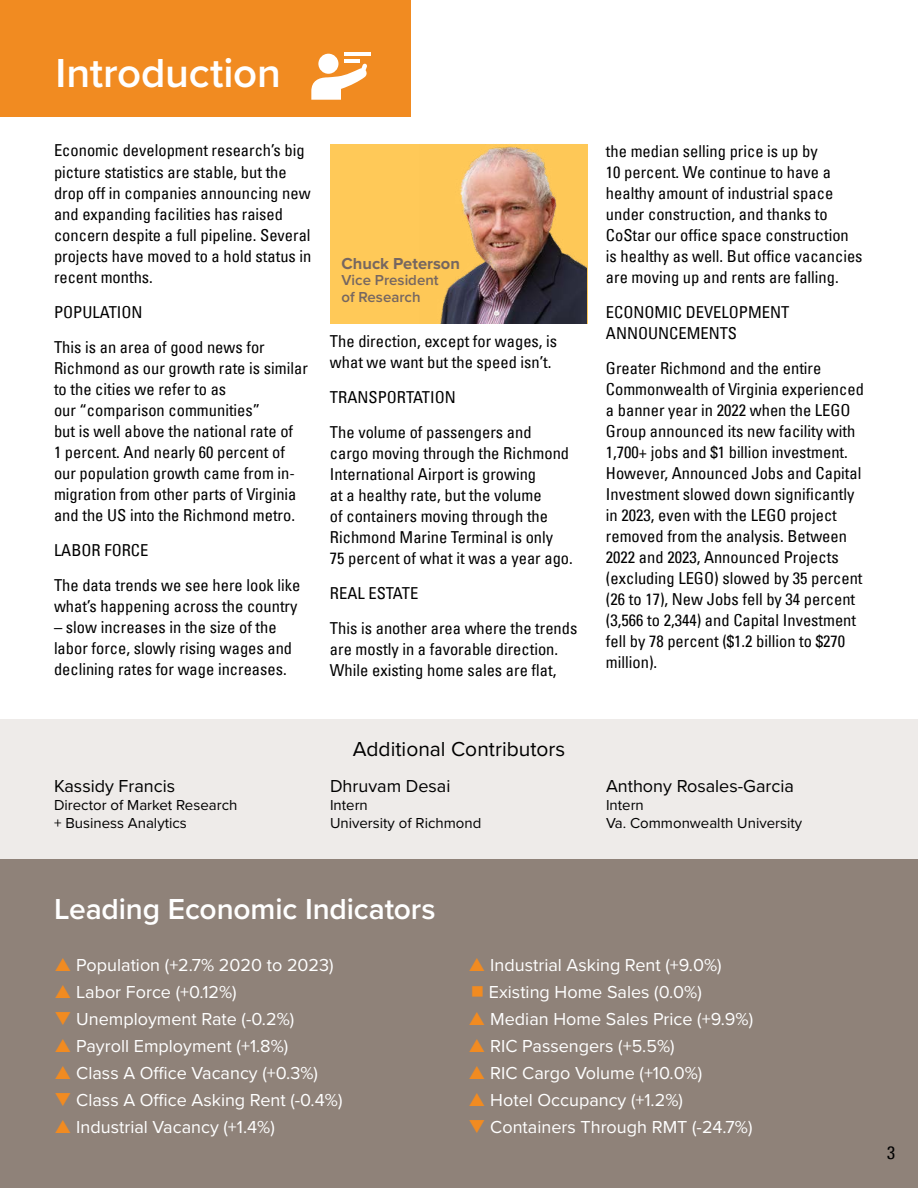
<style>
.page{position:relative;width:918px;height:1188px;background:#fff}
.page>*{position:absolute;margin:0;border:0;box-sizing:border-box;transform-origin:0 0}
.t1{font:600 42px "Proxima Nova";letter-spacing:-.005em;color:#fff}
.t2{font:600 30px "Proxima Nova";letter-spacing:-.005em;color:#fff}
.t3{font:21px "Proxima Nova";color:#000}
.t4{font:18px/27px "Proxima Nova";color:#fff}
.t5{font:18px "Proxima Nova";color:#000}
.t6{font:condensed 18px "Univers LT";color:#000}
.t7{font:condensed 16.5px/21px "Univers LT";color:#000}
.t8{font:700 16.5px "Proxima Nova";color:#766761}
.t9{font:15px/18px "Proxima Nova";color:#000}
.t10{font:600 15px/16.5px "Proxima Nova";color:#766761}
.s1{color:#f18b21}
</style>
<div class="page">
<div style="left:0;top:719px;width:918px;height:141px;background:#eeebe9"></div>
<div style="left:0;top:860px;width:918px;height:328px;background:#8f8279"></div>
<div style="left:330px;top:145px;width:258px;height:179px;background:#ffc958"></div>
<img style="left:419px;top:144px;width:168px;height:180px">
<div style="left:0;top:0;width:410px;height:116px;background:#f18b21"></div>
<div style="left:318px;top:54px;width:20px;height:20px;background:#fff;border-radius:50%"></div>
<svg style="left:311px;top:63px;width:56px;height:37px"></svg>
<hr style="left:344px;top:53px;width:27px;height:3px;background:#fff">
<hr style="left:344px;top:60px;width:16px;height:3px;background:#fff">
<h1 class="t1" style="left:56px;top:42px;width:227px">Introduction</h1>
<p class="t7" style="left:54px;top:140px;width:259px">Economic development research’s big picture statistics are stable, but the drop off in companies announcing new and expanding facilities has raised concern despite a full pipeline. Several projects have moved to a hold status in recent months.</p>
<p class="t7" style="left:54px;top:294px;width:212px;line-height:35.1px">POPULATION<br>This is an area of good news for</p>
<p class="t7" style="left:54px;top:357px;width:255px">Richmond as our growth rate is similar to the cities we refer to as<br>our “comparison communities”<br>but is well above the national rate of<br>1 percent. And nearly 60 percent of our population growth came from in&shy;migration from other parts of Virginia and the US into the Richmond metro.</p>
<p class="t7" style="left:54px;top:532px;width:248px;line-height:35.1px">LABOR FORCE<br>The data trends we see here look like</p>
<p class="t7" style="left:54px;top:595px;width:245px">what’s happening across the country</p>
<p class="t7" style="left:54px;top:616px;width:240px">– slow increases in the size of the labor force, slowly rising wages and declining rates for wage increases.</p>
<p class="t8" style="left:342px;top:254px;width:120px">Chuck Peterson</p>
<p class="t10" style="left:342px;top:272px;width:99px">Vice President of Research</p>
<p class="t7" style="left:330px;top:330px;width:229px">The direction, except for wages, is what we want but the speed isn’t.</p>
<p class="t7" style="left:330px;top:379px;width:203px;line-height:35.1px">TRANSPORTATION<br>The volume of passengers and</p>
<p class="t7" style="left:330px;top:442px;width:244px">cargo moving through the Richmond International Airport is growing<br>at a healthy rate, but the volume<br>of containers moving through the Richmond Marine Terminal is only<br>75 percent of what it was a year ago.</p>
<p class="t7" style="left:330px;top:575px;width:249px;line-height:35.1px">REAL ESTATE<br>This is another area where the trends</p>
<p class="t7" style="left:330px;top:638px;width:230px">are mostly in a favorable direction.<br>While existing home sales are flat,</p>
<p class="t5" style="left:54px;top:773px;width:123px">Kassidy Francis</p>
<p class="t9" style="left:54px;top:796px;width:185px">Director of Market Research + Business Analytics</p>
<p class="t3" style="left:353px;top:733px;width:214px">Additional Contributors</p>
<p class="t5" style="left:330px;top:773px;width:122px">Dhruvam Desai</p>
<p class="t9" style="left:330px;top:796px;width:153px">Intern<br>University of Richmond</p>
<p class="t7" style="left:606px;top:140px;width:258px">the median selling price is up by<br>10 percent. We continue to have a healthy amount of industrial space under construction, and thanks to CoStar our office space construction is healthy as well. But office vacancies are moving up and rents are falling.</p>
<p class="t7" style="left:606px;top:301px;width:185px">ECONOMIC DEVELOPMENT<br>ANNOUNCEMENTS</p>
<p class="t7" style="left:606px;top:357px;width:259px">Greater Richmond and the entire Commonwealth of Virginia experienced a banner year in 2022 when the LEGO Group announced its new facility with 1,700+ jobs and $1 billion investment.<br>However, Announced Jobs and Capital Investment slowed down significantly in 2023, even with the LEGO project removed from the analysis. Between 2022 and 2023, Announced Projects (excluding LEGO) slowed by 35 percent (26 to 17), New Jobs fell by 34 percent (3,566 to 2,344) and Capital Investment fell by 78 percent ($1.2 billion to $270 million).</p>
<p class="t5" style="left:606px;top:773px;width:189px">Anthony Rosales-Garcia</p>
<p class="t9" style="left:606px;top:796px;width:198px">Intern<br>Va. Commonwealth University</p>
<h2 class="t2" style="left:54px;top:886px;width:383px">Leading Economic Indicators</h2>
<p class="t4" style="left:76px;top:951px;width:259px">Population (+2.7% 2020 to 2023)<br>Labor Force (+0.12%)</p>
<p class="t4" style="left:76px;top:1005px;width:243px;text-indent:-22px"><span class="s1">❑</span> Unemployment Rate (-0.2%)<br>Payroll Employment (+1.8%)<br>Class A Office Vacancy (+0.3%)</p>
<p class="t4" style="left:76px;top:1086px;width:268px;text-indent:-22px"><span class="s1">❑</span> Class A Office Asking Rent (-0.4%)<br>Industrial Vacancy (+1.4%)</p>
<p class="t4" style="left:490px;top:951px;width:233px">Industrial Asking Rent (+9.0%)</p>
<p class="t4" style="left:490px;top:978px;width:264px;text-indent:-19px"><span class="s1">■</span> Existing Home Sales (0.0%)<br>Median Home Sales Price (+9.9%)<br>RIC Passengers (+5.5%)<br>RIC Cargo Volume (+10.0%)<br>Hotel Occupancy (+1.2%)</p>
<p class="t4" style="left:468px;top:1113px;width:286px"><span class="s1">❑</span> Containers Through RMT (-24.7%)</p>
<p class="t6" style="left:887px;top:1141px;width:9px">3</p>
</div>
